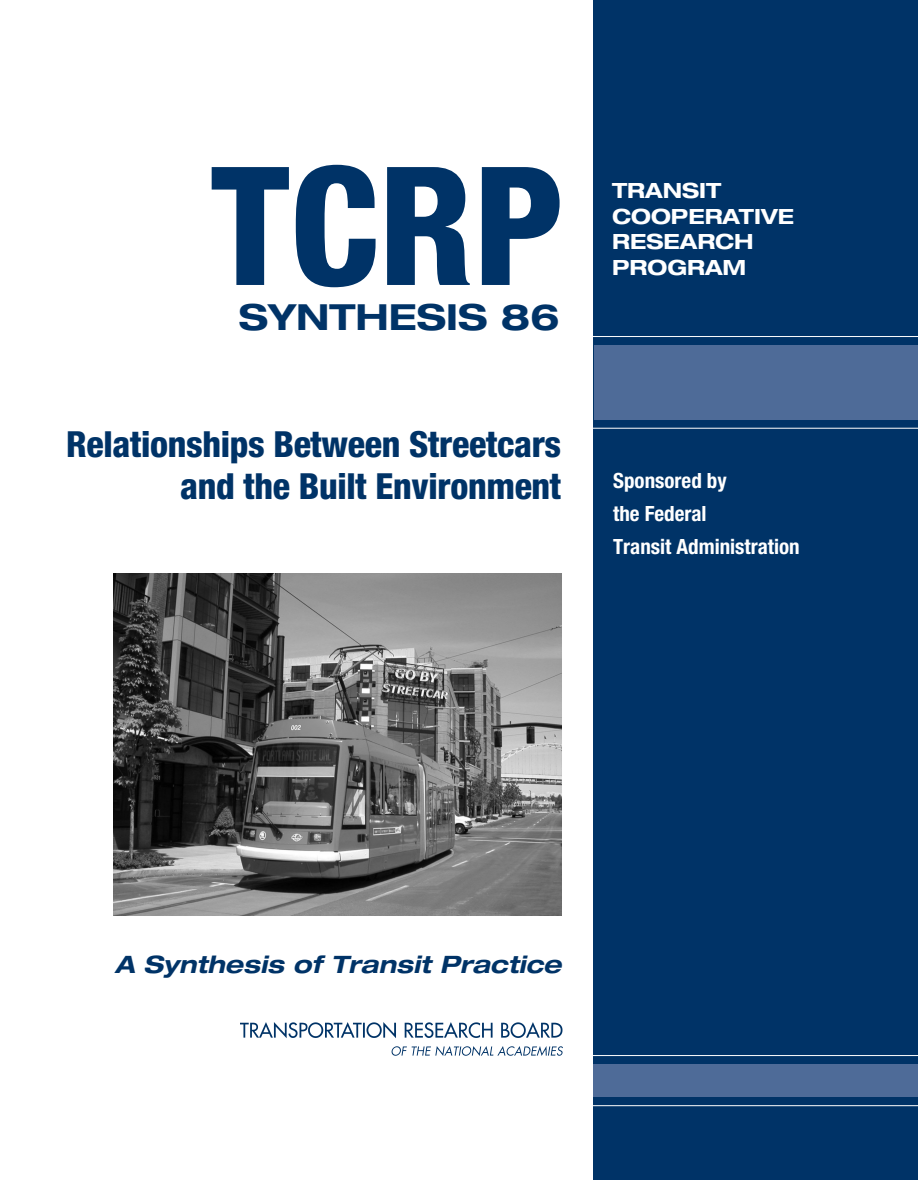
<style>
.page{position:relative;width:918px;height:1180px;background:#fff}
.page>*{position:absolute;margin:0;border:0;box-sizing:border-box;transform-origin:0 0}
.t1{font:800 condensed 165px "Helvetica Neue LT Std";color:#003367}
.t2{font:800 condensed 36px/42px "Helvetica Neue LT Std";letter-spacing:-.01em;color:#003367;text-align:right}
.t3{font:700 expanded 36px "Helvetica Neue LT Std";color:#003367}
.t4{font:italic 700 expanded 24px "Helvetica Neue LT Std";color:#003367}
.t5{font:700 condensed 21px/33px "Helvetica Neue LT Std";color:#fff}
.t6{font:700 expanded 21px/25.5px "Helvetica Neue LT Std";color:#fff}
</style>
<div class="page">
<div style="left:593px;top:0;width:325px;height:1179px;background:#003367"></div>
<hr style="left:580px;top:428px;width:338px;height:1px;background:#fff">
<hr style="left:581px;top:1055px;width:337px;height:1px;background:#fff">
<hr style="left:583px;top:1105px;width:335px;height:1px;background:#fff">
<hr style="left:588px;top:336px;width:330px;height:1px;background:#fff">
<div style="left:593px;top:345px;width:325px;height:74px;background:#4e6b98"></div>
<div style="left:593px;top:1064px;width:325px;height:32px;background:#4e6b98"></div>
<img style="left:240px;top:1022px;width:323px;height:33px">
<img style="left:114px;top:573px;width:448px;height:343px">
<h1 class="t1" style="left:211px;top:124px;width:356px">TCRP</h1>
<p class="t3" style="left:239px;top:294px;width:322px">SYNTHESIS 86</p>
<p class="t2" style="left:66px;top:422px;width:496px">Relationships Between Streetcars and the Built Environment</p>
<p class="t6" style="left:612px;top:178px;width:183px">TRANSIT<br>COOPERATIVE<br>RESEARCH</p>
<p class="t6" style="left:612px;top:254px;width:136px">PROGRAM</p>
<p class="t5" style="left:613px;top:463px;width:188px">Sponsored by<br>the Federal<br>Transit Administration</p>
<p class="t4" style="left:115px;top:949px;width:448px">A Synthesis of Transit Practice</p>
</div>
